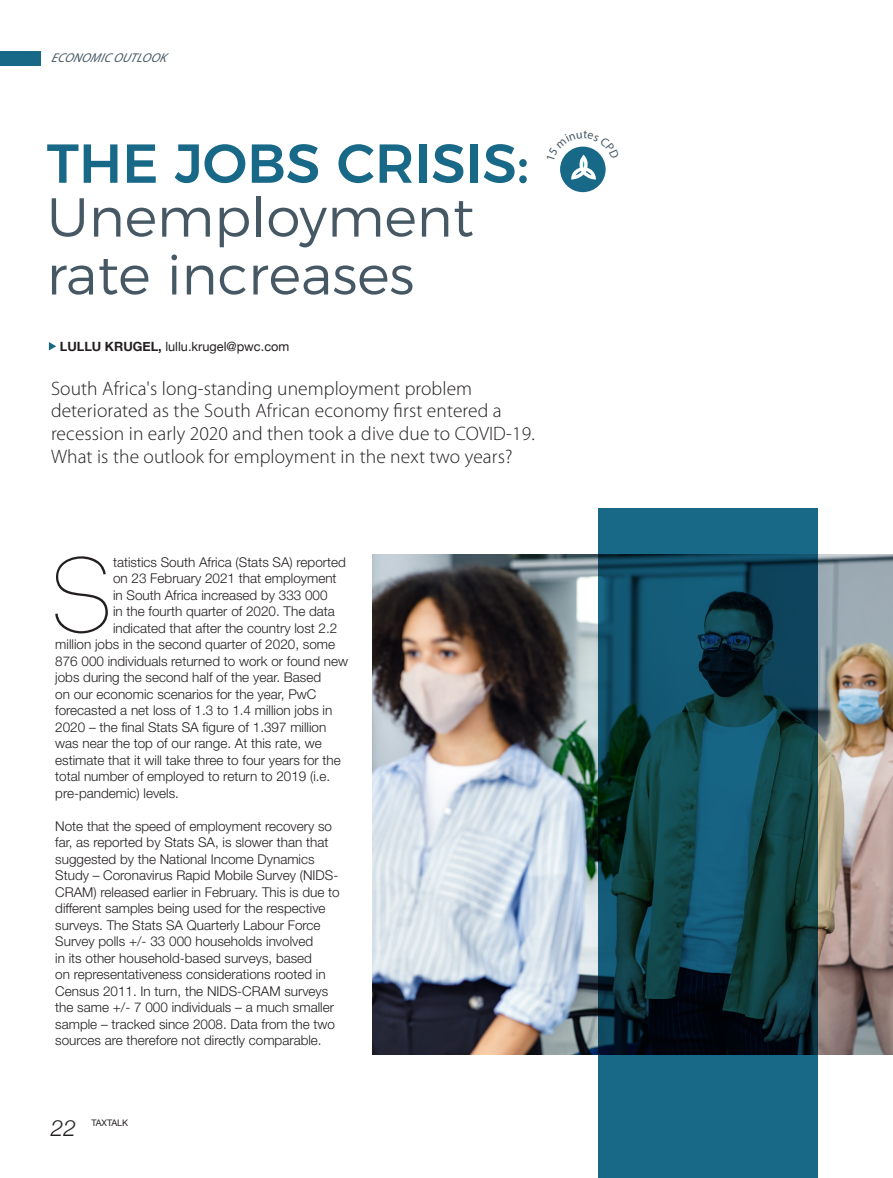
<style>
.page{position:relative;width:893px;height:1178px;background:#fff}
.page>*{position:absolute;margin:0;border:0;box-sizing:border-box;transform-origin:0 0}
.body_text_helvetica{font:107.85px "Code Pro Light";color:#231f20}
.body_text_helvetica-2{font:500 54.75px/53.8px "Montserrat";color:#186887}
.body_text_helvetica-3{font:300 54.75px "Montserrat";color:#475865}
.t1{font:italic 300 22.5px "Helvetica Neue";color:#231f20}
.blurb{font:300 19.5px/22.5px "Myriad Pro";letter-spacing:.005em;color:#231f20}
.body_text_helvetica-4{font:300 13.5px/16.5px "Helvetica Neue";color:#231f20}
.t2{font:12.75px "Helvetica Neue";color:#231f20}
.t3{font:italic 12.75px "Myriad Pro";color:#475865}
.t4{font:9px "Helvetica Neue";color:#231f20}
.s1{font-weight:300;color:#475865}
.s2{font-weight:700}
</style>
<div class="page">
<div style="left:0;top:51px;width:40px;height:15px;background:#186887"></div>
<svg style="left:49px;top:342px;width:7px;height:8px"></svg>
<div style="left:560px;top:147px;width:46px;height:45px;background:#186887;border-radius:50%"></div>
<img style="left:372px;top:555px;width:521px;height:499px">
<svg style="left:599px;top:508px;width:219px;height:670px;background:#10495a"></svg>
<svg style="left:560px;top:146px;width:46px;height:34px"></svg>
<p class="t3" style="left:51px;top:49px;width:116px">ECONOMICOUTLOOK</p>
<p class="body_text_helvetica-2" style="left:47px;top:132px;width:484px">THE JOBS CRISIS:<br><span class="s1">Unemployment</span></p>
<p class="body_text_helvetica-3" style="left:47px;top:232px;width:369px">rate increases</p>
<p class="t2" style="left:60px;top:337px;width:231px"><span class="s2">LULLU KRUGEL,</span> lullu.krugel@pwc.com</p>
<p class="blurb" style="left:51px;top:377px;width:485px">South Africa's long-standing unemployment problem deteriorated as the South African economy first entered a recession in early 2020 and then took a dive due to COVID-19.<br>What is the outlook for employment in the next two years?</p>
<p class="body_text_helvetica" style="left:50px;top:539px;width:65px">S</p>
<p class="body_text_helvetica-4" style="left:113px;top:553px;width:234px">tatistics South Africa (Stats SA) reported</p>
<p class="body_text_helvetica-4" style="left:113px;top:569px;width:225px">on 23 February 2021 that employment</p>
<p class="body_text_helvetica-4" style="left:113px;top:586px;width:216px">in South Africa increased by 333 000</p>
<p class="body_text_helvetica-4" style="left:113px;top:602px;width:223px">in the fourth quarter of 2020. The data</p>
<p class="body_text_helvetica-4" style="left:113px;top:619px;width:226px">indicated that after the country lost 2.2</p>
<p class="body_text_helvetica-4" style="left:55px;top:635px;width:281px">million jobs in the second quarter of 2020, some</p>
<p class="body_text_helvetica-4" style="left:55px;top:652px;width:294px">876 000 individuals returned to work or found new</p>
<p class="body_text_helvetica-4" style="left:55px;top:668px;width:267px">jobs during the second half of the year. Based</p>
<p class="body_text_helvetica-4" style="left:55px;top:685px;width:263px">on our economic scenarios for the year, PwC</p>
<p class="body_text_helvetica-4" style="left:55px;top:701px;width:279px">forecasted a net loss of 1.3 to 1.4 million jobs in</p>
<p class="body_text_helvetica-4" style="left:55px;top:718px;width:273px">2020 – the final Stats SA figure of 1.397 million</p>
<p class="body_text_helvetica-4" style="left:55px;top:734px;width:268px">was near the top of our range. At this rate, we</p>
<p class="body_text_helvetica-4" style="left:55px;top:751px;width:287px">estimate that it will take three to four years for the</p>
<p class="body_text_helvetica-4" style="left:55px;top:767px;width:277px">total number of employed to return to 2019 (i.e.</p>
<p class="body_text_helvetica-4" style="left:55px;top:784px;width:125px">pre-pandemic) levels.</p>
<p class="body_text_helvetica-4" style="left:55px;top:817px;width:286px">Note that the speed of employment recovery so far, as reported by Stats SA, is slower than that suggested by the National Income Dynamics Study – Coronavirus Rapid Mobile Survey (NIDS-CRAM) released earlier in February. This is due to different samples being used for the respective surveys. The Stats SA Quarterly Labour Force Survey polls +/- 33 000 households involved<br>in its other household-based surveys, based<br>on representativeness considerations rooted in Census 2011. In turn, the NIDS-CRAM surveys the same +/- 7 000 individuals – a much smaller sample – tracked since 2008. Data from the two sources are therefore not directly comparable.</p>
<h3 class="t1" style="left:51px;top:1110px;width:27px">22</h3>
<p class="t4" style="left:91px;top:1116px;width:38px">TAXTALK</p>
</div>
